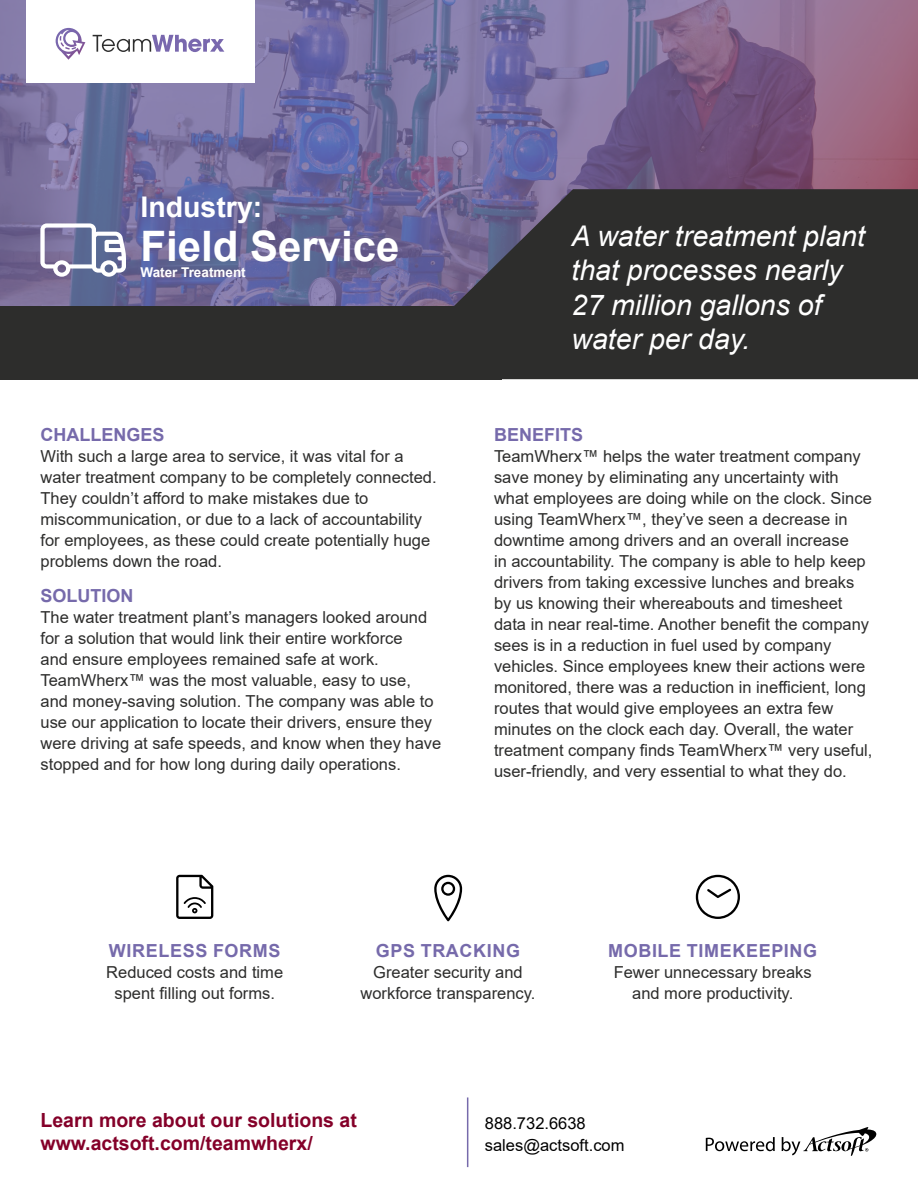
<style>
.page{position:relative;width:918px;height:1188px;background:#fff}
.page>*{position:absolute;margin:0;border:0;box-sizing:border-box;transform-origin:0 0}
.t1{font:700 42px "Arial";color:#fff}
.t2{font:italic 28.5px/34.2px "Arial";color:#fff}
.t3{font:700 28.5px "Arial";color:#fff}
.t4{font:700 19.5px/23.4px "Arial";color:#840029}
.t5{font:700 18px "Arial";letter-spacing:.035em;color:#766aab}
.t6{font:700 18px "Arial";color:#766aab}
.t7{font:16.5px/21px "Arial";color:#2d2d2c}
.t8{font:16.5px/22.2px "Arial";color:#000}
.t9{font:700 13.5px "Arial";color:#fff}
</style>
<div class="page">
<hr style="left:467px;top:1097px;width:1px;height:70px;background:#766aab">
<svg style="left:706px;top:1137px;width:69px;height:14px"></svg>
<svg style="left:782px;top:1127px;width:94px;height:29px"></svg>
<svg style="left:0;top:0;width:918px;height:306px;background:#776a98"></svg>
<svg style="left:176px;top:875px;width:37px;height:44px"></svg>
<svg style="left:434px;top:875px;width:28px;height:46px"></svg>
<svg style="left:696px;top:875px;width:44px;height:44px"></svg>
<svg style="left:40px;top:223px;width:86px;height:54px"></svg>
<div style="left:0;top:306px;width:502px;height:73px;background:#2d2d2c"></div>
<svg style="left:374px;top:189px;width:544px;height:190px;background:#37353c"></svg>
<div style="left:26px;top:0;width:228px;height:82px;background:#fff"></div>
<svg style="left:56px;top:28px;width:29px;height:32px"></svg>
<svg style="left:93px;top:35px;width:131px;height:17px"></svg>
<h2 class="t3" style="left:140px;top:187px;width:123px">Industry:</h2>
<h1 class="t1" style="left:140px;top:216px;width:261px">Field Service</h1>
<p class="t9" style="left:140px;top:262px;width:107px">Water Treatment</p>
<p class="t6" style="left:40px;top:422px;width:126px">CHALLENGES</p>
<p class="t7" style="left:40px;top:445px;width:398px">With such a large area to service, it was vital for a water treatment company to be completely connected.<br>They couldn’t afford to make mistakes due to miscommunication, or due to a lack of accountability for employees, as these could create potentially huge problems down the road.</p>
<p class="t6" style="left:40px;top:583px;width:95px">SOLUTION</p>
<p class="t7" style="left:40px;top:607px;width:402px">The water treatment plant’s managers looked around for a solution that would link their entire workforce<br>and ensure employees remained safe at work.<br>TeamWherx™ was the most valuable, easy to use, and money-saving solution. The company was able to use our application to locate their drivers, ensure they were driving at safe speeds, and know when they have stopped and for how long during daily operations.</p>
<h2 class="t2" style="left:572px;top:220px;width:295px">A water treatment plant that processes nearly<br>27 million gallons of water per day.</h2>
<p class="t6" style="left:494px;top:422px;width:91px">BENEFITS</p>
<p class="t7" style="left:494px;top:445px;width:380px">TeamWherx™ helps the water treatment company save money by eliminating any uncertainty with what employees are doing while on the clock. Since using TeamWherx™, they’ve seen a decrease in downtime among drivers and an overall increase<br>in accountability. The company is able to help keep drivers from taking excessive lunches and breaks by us knowing their whereabouts and timesheet data in near real-time. Another benefit the company sees is in a reduction in fuel used by company vehicles. Since employees knew their actions were monitored, there was a reduction in inefficient, long routes that would give employees an extra few minutes on the clock each day. Overall, the water treatment company finds TeamWherx™ very useful, user-friendly, and very essential to what they do.</p>
<p class="t5" style="left:109px;top:938px;width:173px">WIRELESS FORMS</p>
<p class="t7" style="left:106px;top:962px;width:178px;text-align:center">Reduced costs and time spent filling out forms.</p>
<p class="t5" style="left:376px;top:938px;width:146px">GPS TRACKING</p>
<p class="t7" style="left:361px;top:962px;width:176px;text-align:center">Greater security and workforce transparency.</p>
<p class="t5" style="left:608px;top:938px;width:211px">MOBILE TIMEKEEPING</p>
<p class="t7" style="left:614px;top:962px;width:200px;text-align:center">Fewer unnecessary breaks and more productivity.</p>
<p class="t4" style="left:40px;top:1109px;width:318px">Learn more about our solutions at www.actsoft.com/teamwherx/</p>
<p class="t8" style="left:485px;top:1112px;width:141px">888.732.6638 sales@actsoft.com</p>
</div>
